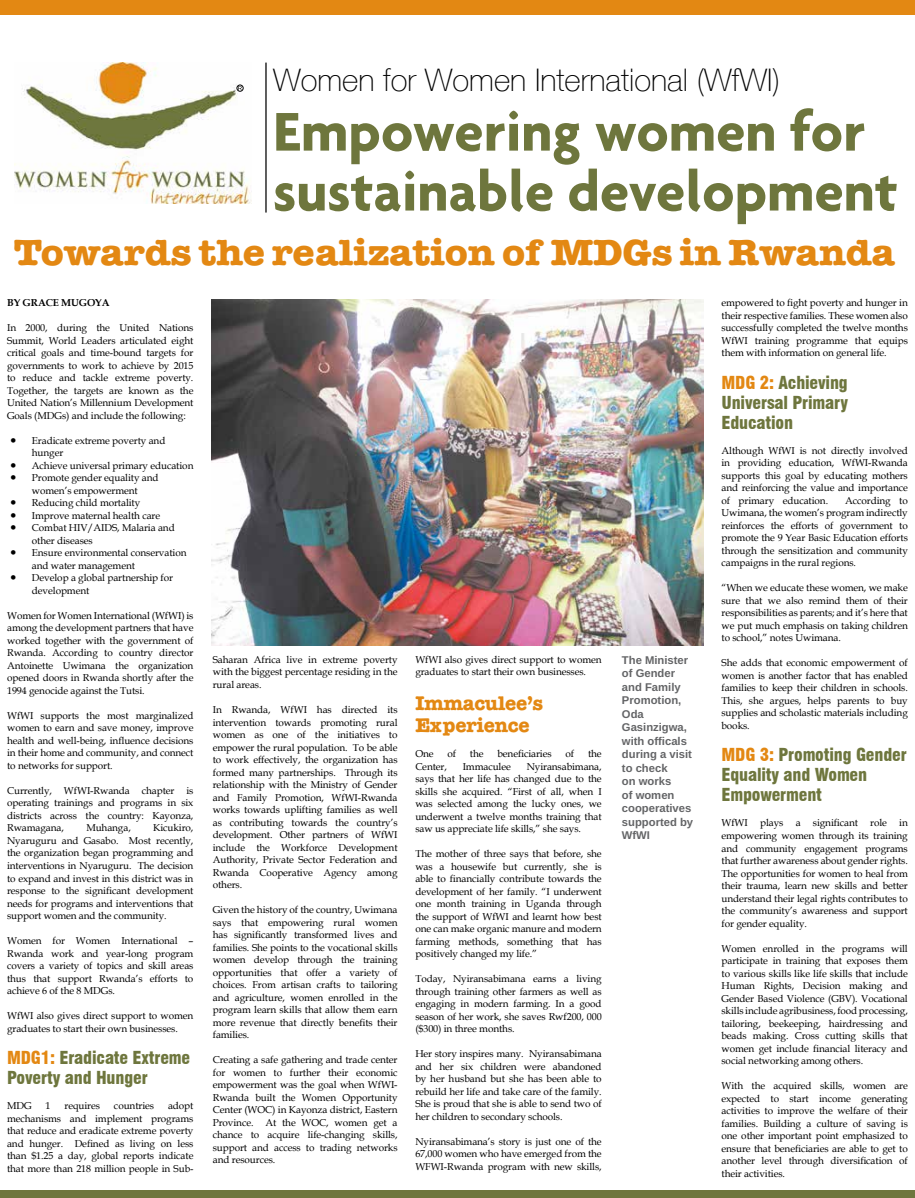
<style>
.page{position:relative;width:915px;height:1198px;background:#fff}
.page>*{position:absolute;margin:0;border:0;box-sizing:border-box;transform-origin:0 0}
.t1{font:700 58.88px/59.9px "Agenda";color:#6e763d}
.t2{font:700 36.75px "American Typewriter";color:#e38813;scale:1.08 1}
.t3{font:100 31.12px "Helve Nue";color:#000}
.t4{font:700 20px/22px "American Typewriter";letter-spacing:-.01em;color:#e38813}
.t5{font:900 condensed 17.5px/20px "Swiss 721 BT";letter-spacing:-.01em;color:#6e763d}
.t6{font:700 11.25px/13.5px "Liberation Sans";color:#636466}
.t7{font:10px/12.5px "Book Antiqua";letter-spacing:-.01em;color:#000;text-align:justify}
.t8{font:700 10px "Book Antiqua";letter-spacing:-.01em;color:#000}
.s1{color:#e38813}
</style>
<div class="page">
<img style="left:14px;top:63px;width:238px;height:140px">
<img style="left:211px;top:299px;width:492px;height:346px">
<hr style="left:265px;top:63px;width:1px;height:149px;background:#000">
<div style="left:1px;top:0;width:913px;height:14px;background:#e38813"></div>
<div style="left:1px;top:1190px;width:913px;height:8px;background:#6e763d"></div>
<svg style="left:237px;top:85px;width:6px;height:6px"></svg>
<h3 class="t3" style="left:273px;top:60px;width:508px">Women for Women International (WfWI)</h3>
<h1 class="t1" style="left:273px;top:100px;width:626px">Empowering women for sustainable development</h1>
<h2 class="t2" style="left:14px;top:231px;width:817px">Towards the realization of MDGs in Rwanda</h2>
<p class="t8" style="left:7px;top:296px;width:104px">BY GRACE MUGOYA</p>
<p class="t7" style="left:7px;top:321px;width:188px">In 2000, during the United Nations Summit, World Leaders articulated eight critical goals and time-bound targets for governments to work to achieve by 2015 to reduce and tackle extreme poverty.<br>Together, the targets are known as the United Nation’s Millennium Development Goals (MDGs) and include the following:</p>
<p class="t7" style="left:32px;top:434px;width:135px;text-indent:-21px">• Eradicate extreme poverty and hunger</p>
<p class="t7" style="left:11px;top:459px;width:184px">• Achieve universal primary education</p>
<p class="t7" style="left:11px;top:471px;width:149px;text-align:center">• Promote gender equality and women’s empowerment</p>
<p class="t7" style="left:11px;top:496px;width:131px">• Reducing child mortality</p>
<p class="t7" style="left:11px;top:509px;width:151px">• Improve maternal health care</p>
<p class="t7" style="left:32px;top:521px;width:144px;text-indent:-21px">• Combat HIV/AIDS, Malaria and other diseases</p>
<p class="t7" style="left:32px;top:546px;width:156px;text-indent:-21px">• Ensure environmental conservation and water management</p>
<p class="t7" style="left:32px;top:571px;width:143px;text-indent:-21px">• Develop a global partnership for development</p>
<p class="t7" style="left:7px;top:609px;width:188px">Women for Women International (WfWI) is among the development partners that have worked together with the government of Rwanda. According to country director Antoinette Uwimana the organization opened doors in Rwanda shortly after the 1994 genocide against the Tutsi.</p>
<p class="t7" style="left:7px;top:709px;width:188px">WfWI supports the most marginalized women to earn and save money, improve health and well-being, influence decisions in their home and community, and connect to networks for support.</p>
<p class="t7" style="left:7px;top:784px;width:188px">Currently, WfWI-Rwanda chapter is operating trainings and programs in six districts across the country: Kayonza, Rwamagana,</p>
<p class="t7" style="left:86px;top:821px;width:46px">Muhanga,</p>
<p class="t7" style="left:7px;top:821px;width:188px;text-indent:146px">Kicukiro, Nyaruguru and Gasabo. Most recently, the organization began programming and interventions in Nyaruguru. The decision to expand and invest in this district was in response to the significant development needs for programs and interventions that support women and the community.</p>
<p class="t7" style="left:7px;top:934px;width:188px">Women for Women International – Rwanda work and year-long program covers a variety of topics and skill areas thus that support Rwanda’s efforts to achieve 6 of the 8 MDGs.</p>
<p class="t7" style="left:7px;top:1009px;width:188px">WfWI also gives direct support to women graduates to start their own businesses.</p>
<h3 class="t5" style="left:7px;top:1047px;width:184px"><span class="s1">MDG1:</span> Eradicate Extreme<br>Poverty and Hunger</h3>
<p class="t7" style="left:7px;top:1099px;width:26px">MDG</p>
<p class="t7" style="left:46px;top:1099px;width:6px">1</p>
<p class="t7" style="left:64px;top:1099px;width:37px">requires</p>
<p class="t7" style="left:114px;top:1099px;width:42px">countries</p>
<p class="t7" style="left:7px;top:1099px;width:188px;text-indent:161px">adopt mechanisms and implement programs that reduce and eradicate extreme poverty and hunger. Defined as living on less than $1.25 a day, global reports indicate that more than 218 million people in Sub-</p>
<p class="t7" style="left:213px;top:653px;width:186px">Saharan Africa live in extreme poverty with the biggest percentage residing in the rural areas.</p>
<p class="t7" style="left:213px;top:703px;width:186px">In Rwanda, WfWI has directed its intervention towards promoting rural women as one of the initiatives to empower the rural population. To be able to work effectively, the organization has formed many partnerships. Through its relationship with the Ministry of Gender and Family Promotion, WfWI-Rwanda works towards uplifting families as well as contributing towards the country’s development. Other partners of WfWI include the Workforce Development Authority, Private Sector Federation and Rwanda Cooperative Agency among others.</p>
<p class="t7" style="left:213px;top:903px;width:186px">Given the history of the country, Uwimana says that empowering rural women has significantly transformed lives and families. She points to the vocational skills women develop through the training opportunities that offer a variety of choices. From artisan crafts to tailoring and agriculture, women enrolled in the program learn skills that allow them earn more revenue that directly benefits their families.</p>
<p class="t7" style="left:213px;top:1053px;width:186px">Creating a safe gathering and trade center for women to further their economic empowerment was the goal when WfWI-Rwanda built the Women Opportunity Center (WOC) in Kayonza district, Eastern Province. At the WOC, women get a chance to acquire life-changing skills, support and access to trading networks and resources.</p>
<p class="t7" style="left:415px;top:653px;width:188px">WfWI also gives direct support to women graduates to start their own businesses.</p>
<h3 class="t4" style="left:415px;top:692px;width:129px">Immaculee’s<br>Experience</h3>
<p class="t7" style="left:415px;top:747px;width:20px">One</p>
<p class="t7" style="left:447px;top:747px;width:10px">of</p>
<p class="t7" style="left:470px;top:747px;width:15px">the</p>
<p class="t7" style="left:497px;top:747px;width:56px">beneficiaries</p>
<p class="t7" style="left:565px;top:747px;width:10px">of</p>
<p class="t7" style="left:588px;top:747px;width:15px">the</p>
<p class="t7" style="left:415px;top:760px;width:33px">Center,</p>
<p class="t7" style="left:462px;top:760px;width:50px">Immaculee</p>
<p class="t7" style="left:415px;top:760px;width:188px;text-indent:111px">Nyiransabimana, says that her life has changed due to the skills she acquired. “First of all, when I was selected among the lucky ones, we underwent a twelve months training that saw us appreciate life skills,” she says.</p>
<p class="t7" style="left:415px;top:847px;width:188px">The mother of three says that before, she was a housewife but currently, she is able to financially contribute towards the development of her family. “I underwent one month training in Uganda through the support of WfWI and learnt how best one can make organic manure and modern farming methods, something that has positively changed my life.”</p>
<p class="t7" style="left:415px;top:972px;width:188px">Today, Nyiransabimana earns a living through training other farmers as well as engaging in modern farming. In a good season of her work, she saves Rwf200, 000 ($300) in three months.</p>
<p class="t7" style="left:415px;top:1047px;width:188px">Her story inspires many. Nyiransabimana and her six children were abandoned by her husband but she has been able to rebuild her life and take care of the family.<br>She is proud that she is able to send two of her children to secondary schools.</p>
<p class="t7" style="left:415px;top:1135px;width:188px">Nyiransabimana’s story is just one of the 67,000 women who have emerged from the WFWI-Rwanda program with new skills,</p>
<p class="t6" style="left:621px;top:653px;width:73px">The Minister of Gender and Family<br>Promotion,<br>Oda<br>Gasinzigwa, with officals during a visit to check<br>on works<br>of women cooperatives supported by<br>WfWI</p>
<p class="t7" style="left:721px;top:296px;width:188px">empowered to fight poverty and hunger in their respective families. These women also successfully completed the twelve months WfWI training programme that equips them with information on general life.</p>
<h3 class="t5" style="left:721px;top:372px;width:128px;text-align:justify"><span class="s1">MDG 2:</span> Achieving Universal Primary Education</h3>
<p class="t7" style="left:721px;top:444px;width:188px">Although WfWI is not directly involved in providing education, WfWI-Rwanda supports this goal by educating mothers and reinforcing the value and importance of primary education.</p>
<p class="t7" style="left:721px;top:494px;width:188px;text-indent:123px">According to Uwimana, the women’s program indirectly reinforces the efforts of government to promote the 9 Year Basic Education efforts through the sensitization and community campaigns in the rural regions.</p>
<p class="t7" style="left:721px;top:581px;width:188px">“When we educate these women, we make sure that we also remind them of their responsibilities as parents; and it’s here that we put much emphasis on taking children to school,” notes Uwimana.</p>
<p class="t7" style="left:721px;top:656px;width:188px">She adds that economic empowerment of women is another factor that has enabled families to keep their children in schools.<br>This, she argues, helps parents to buy supplies and scholastic materials including books.</p>
<h3 class="t5" style="left:721px;top:745px;width:187px"><span class="s1">MDG 3:</span> Promoting Gender<br>Equality and Women<br>Empowerment</h3>
<p class="t7" style="left:721px;top:816px;width:188px">WfWI plays a significant role in empowering women through its training and community engagement programs that further awareness about gender rights.<br>The opportunities for women to heal from their trauma, learn new skills and better understand their legal rights contributes to the community’s awareness and support for gender equality.</p>
<p class="t7" style="left:721px;top:941px;width:188px">Women enrolled in the programs will participate in training that exposes them to various skills like life skills that include Human Rights, Decision making and Gender Based Violence (GBV). Vocational skills include agribusiness, food processing, tailoring, beekeeping, hairdressing and beads making. Cross cutting skills that women get include financial literacy and social networking among others.</p>
<p class="t7" style="left:721px;top:1079px;width:188px">With the acquired skills, women are expected to start income generating activities to improve the welfare of their families. Building a culture of saving is one other important point emphasized to ensure that beneficiaries are able to get to another level through diversification of their activities.</p>
</div>
